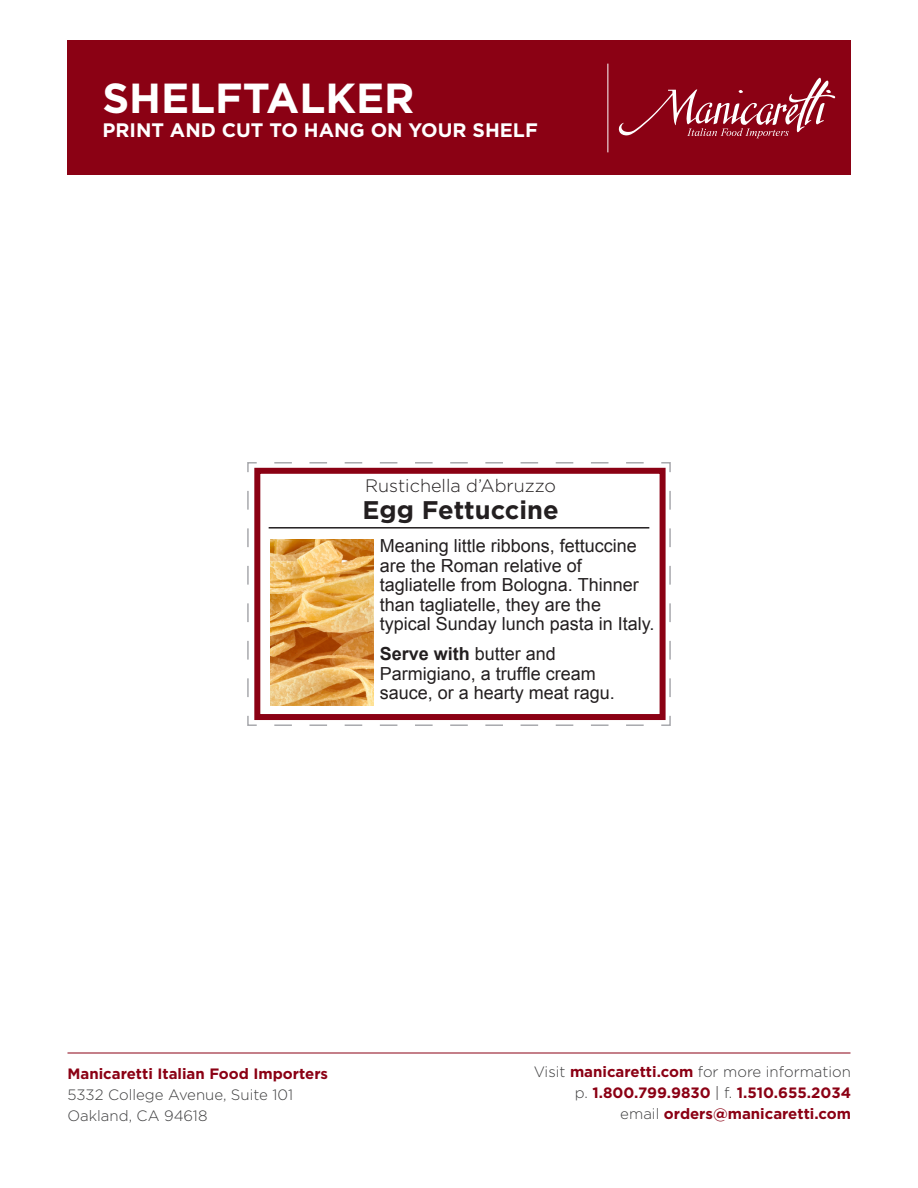
<style>
.page{position:relative;width:918px;height:1188px;background:#fff}
.page>*{position:absolute;margin:0;border:0;box-sizing:border-box;transform-origin:0 0}
.t1{font:700 42px "Gotham HTF";color:#fff}
.t2{font:700 25.5px "Gotham HTF";color:#231f20}
.t3{font:700 19.5px "Gotham HTF";color:#fff}
.t4{font:18px/19.5px "Arial";color:#231f20}
.t5{font:300 18px "Gotham HTF";color:#231f20}
.t6{font:700 18px "Arial";color:#231f20}
.t7{font:700 15px/21px "Gotham HTF";color:#8b0114;text-align:right}
.t8{font:300 15px/21px "Gotham HTF";color:#3e3e3f}
.s1{font-weight:400}
.s2{font-weight:300;color:#3e3e3f}
.s3{font-weight:300;color:#231f20}
</style>
<div class="page">
<div style="left:68px;top:40px;width:783px;height:136px;background:#8b0114"></div>
<hr style="left:608px;top:64px;width:1px;height:88px;background:#fff">
<hr style="left:68px;top:1053px;width:782px;height:1px;background:#8b0114">
<svg style="left:619px;top:78px;width:216px;height:60px"></svg>
<svg style="left:247px;top:462px;width:424px;height:264px"></svg>
<hr style="left:269px;top:527px;width:380px;height:2px;background:#231f20">
<img style="left:270px;top:539px;width:104px;height:166px">
<p class="t1" style="left:102px;top:74px;width:314px">SHELFTALKER</p>
<p class="t3" style="left:102px;top:119px;width:437px">PRINT AND CUT TO HANG ON YOUR SHELF</p>
<p class="t5" style="left:365px;top:475px;width:192px">Rustichella d’Abruzzo</p>
<p class="t2" style="left:363px;top:495px;width:198px">Egg Fettuccine</p>
<p class="t4" style="left:380px;top:536px;width:259px">Meaning little ribbons, fettuccine are the Roman relative of</p>
<p class="t4" style="left:380px;top:575px;width:260px">tagliatelle from Bologna. Thinner</p>
<p class="t4" style="left:380px;top:595px;width:276px">than tagliatelle, they are the typical Sunday lunch pasta in Italy.</p>
<p class="t6" style="left:380px;top:642px;width:178px">Serve with <span class="s1">butter and</span></p>
<p class="t4" style="left:380px;top:664px;width:218px">Parmigiano, a truffle cream</p>
<p class="t4" style="left:380px;top:683px;width:237px">sauce, or a hearty meat ragu.</p>
<p class="t7" style="left:68px;top:1063px;width:262px">Manicaretti Italian Food Importers</p>
<p class="t8" style="left:68px;top:1084px;width:227px">5332 College Avenue, Suite 101<br>Oakland, CA 94618</p>
<p class="t7" style="left:534px;top:1061px;width:319px"><span class="s2">Visit</span> manicaretti.com <span class="s2">for more information p.</span> 1.800.799.9830 <span class="s3">|</span> <span class="s2">f.</span> 1.510.655.2034 <span class="s2">email</span> orders@manicaretti.com</p>
</div>
